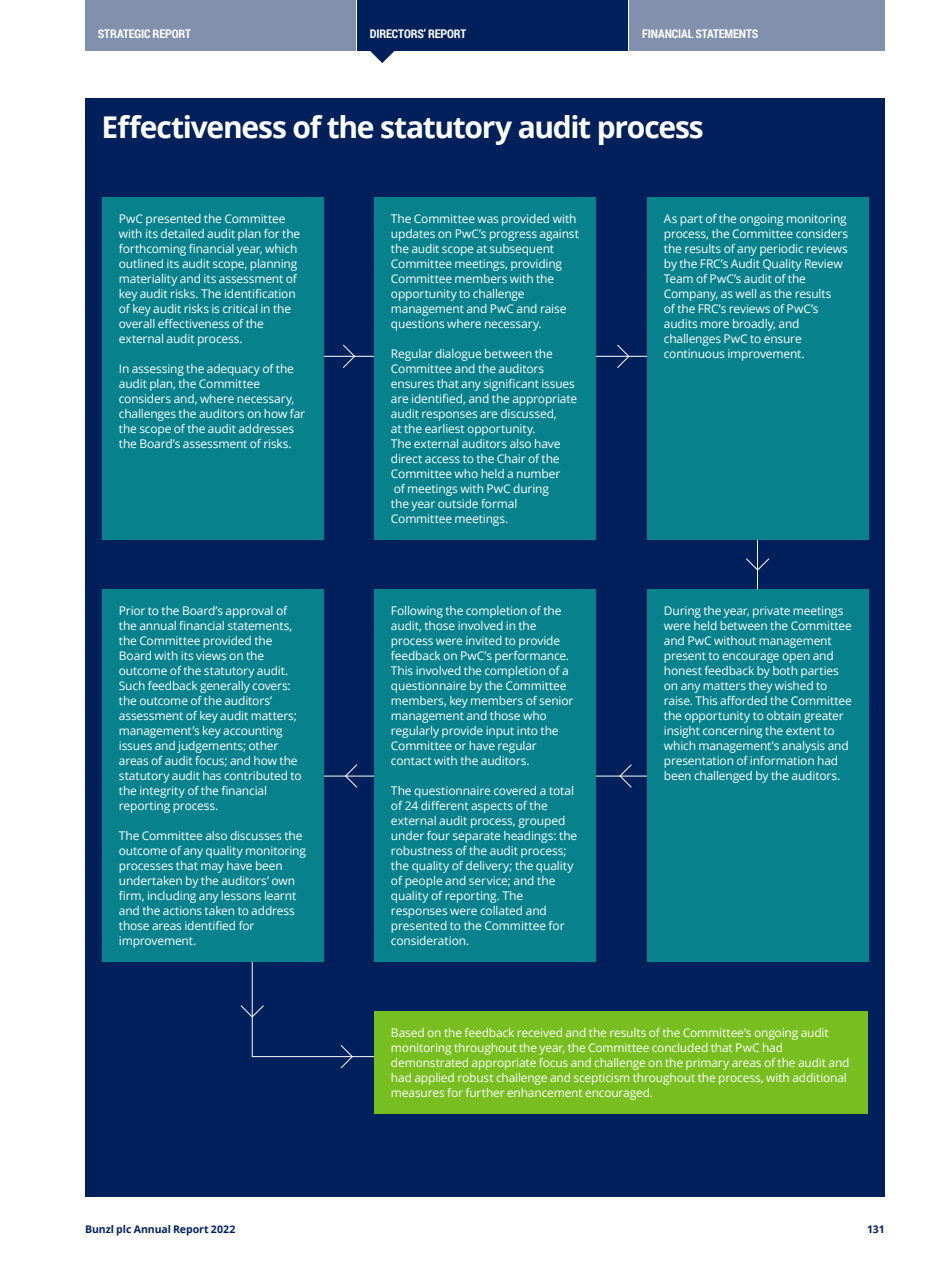
<style>
.page{position:relative;width:936px;height:1263px;background:#fff}
.page>*{position:absolute;margin:0;border:0;box-sizing:border-box;transform-origin:0 0}
.t1{font:700 30px "Open Sans";letter-spacing:-.045em;color:#fff}
.t2{font:12px/15px "Open Sans";letter-spacing:-.015em;color:#fff}
.t3{font:700 12px "Roboto Condensed";letter-spacing:-.01em;color:#fff}
.t4{font:700 10.5px "Open Sans";letter-spacing:-.005em;color:#00205b}
</style>
<div class="page">
<svg style="left:370px;top:51px;width:24px;height:12px"></svg>
<div style="left:629px;top:0;width:255px;height:51px;background:#8090ad"></div>
<div style="left:357px;top:0;width:271px;height:51px;background:#00205b"></div>
<div style="left:85px;top:0;width:271px;height:51px;background:#8090ad"></div>
<div style="left:85px;top:98px;width:799px;height:1099px;background:#00205b"></div>
<svg style="left:251px;top:356px;width:507px;height:701px"></svg>
<svg style="left:342px;top:344px;width:13px;height:25px"></svg>
<svg style="left:344px;top:763px;width:14px;height:25px"></svg>
<svg style="left:340px;top:1044px;width:13px;height:25px"></svg>
<svg style="left:616px;top:344px;width:13px;height:25px"></svg>
<svg style="left:619px;top:763px;width:13px;height:25px"></svg>
<svg style="left:745px;top:558px;width:25px;height:13px"></svg>
<svg style="left:240px;top:1004px;width:24px;height:14px"></svg>
<div style="left:102px;top:197px;width:221px;height:343px;background:#07828d"></div>
<div style="left:102px;top:589px;width:221px;height:372px;background:#07828d"></div>
<div style="left:374px;top:1011px;width:494px;height:102px;background:#78be20"></div>
<div style="left:374px;top:197px;width:221px;height:343px;background:#07828d"></div>
<div style="left:374px;top:589px;width:221px;height:372px;background:#07828d"></div>
<div style="left:647px;top:197px;width:221px;height:343px;background:#07828d"></div>
<div style="left:647px;top:589px;width:221px;height:372px;background:#07828d"></div>
<p class="t3" style="left:98px;top:26px;width:95px">STRATEGIC REPORT</p>
<p class="t3" style="left:370px;top:26px;width:98px">DIRECTORS’ REPORT</p>
<p class="t3" style="left:642px;top:26px;width:118px">FINANCIAL STATEMENTS</p>
<h1 class="t1" style="left:102px;top:106px;width:603px">Effectiveness of the statutory audit process</h1>
<p class="t2" style="left:119px;top:211px;width:183px">PwC presented the Committee with its detailed audit plan for the forthcoming financial year, which outlined its audit scope, planning materiality and its assessment of key audit risks. The identification of key audit risks is critical in the overall effectiveness of the external audit process.</p>
<p class="t2" style="left:119px;top:361px;width:188px">In assessing the adequacy of the audit plan, the Committee considers and, where necessary, challenges the auditors on how far the scope of the audit addresses the Board’s assessment of risks.</p>
<p class="t2" style="left:119px;top:603px;width:184px">Prior to the Board’s approval of the annual financial statements, the Committee provided the<br>Board with its views on the outcome of the statutory audit.<br>Such feedback generally covers: the outcome of the auditors’ assessment of key audit matters; management’s key accounting issues and judgements; other areas of audit focus; and how the statutory audit has contributed to the integrity of the financial reporting process.</p>
<p class="t2" style="left:119px;top:828px;width:189px">The Committee also discusses the outcome of any quality monitoring processes that may have been undertaken by the auditors’ own firm, including any lessons learnt and the actions taken to address those areas identified for improvement.</p>
<p class="t2" style="left:391px;top:211px;width:189px">The Committee was provided with updates on PwC’s progress against the audit scope at subsequent<br>Committee meetings, providing<br>Committee members with the opportunity to challenge management and PwC and raise questions where necessary.</p>
<p class="t2" style="left:391px;top:346px;width:188px">Regular dialogue between the<br>Committee and the auditors ensures that any significant issues are identified, and the appropriate audit responses are discussed,<br>at the earliest opportunity.<br>The external auditors also have direct access to the Chair of the<br>Committee who held a number<br>of meetings with PwC during<br>the year outside formal<br>Committee meetings.</p>
<p class="t2" style="left:391px;top:603px;width:184px">Following the completion of the audit, those involved in the process were invited to provide feedback on PwC’s performance.<br>This involved the completion of a questionnaire by the Committee members, key members of senior management and those who regularly provide input into the<br>Committee or have regular contact with the auditors.</p>
<p class="t2" style="left:391px;top:783px;width:188px">The questionnaire covered a total of 24 different aspects of the external audit process, grouped under four separate headings: the robustness of the audit process; the quality of delivery; the quality of people and service; and the quality of reporting. The responses were collated and presented to the Committee for consideration.</p>
<p class="t2" style="left:663px;top:211px;width:186px">As part of the ongoing monitoring process, the Committee considers the results of any periodic reviews by the FRC’s Audit Quality Review<br>Team of PwC’s audit of the<br>Company, as well as the results<br>of the FRC’s reviews of PwC’s audits more broadly, and challenges PwC to ensure continuous improvement.</p>
<p class="t2" style="left:663px;top:603px;width:189px">During the year, private meetings were held between the Committee and PwC without management present to encourage open and honest feedback by both parties on any matters they wished to raise. This afforded the Committee the opportunity to obtain greater insight concerning the extent to which management’s analysis and presentation of information had been challenged by the auditors.</p>
<p class="t2" style="left:391px;top:1024px;width:460px">Based on the feedback received and the results of the Committee’s ongoing audit monitoring throughout the year, the Committee concluded that PwC had demonstrated appropriate focus and challenge on the primary areas of the audit and had applied robust challenge and scepticism throughout the process, with additional measures for further enhancement encouraged.</p>
<p class="t4" style="left:85px;top:1221px;width:152px">Bunzl plc Annual Report 2022</p>
<p class="t4" style="left:867px;top:1221px;width:19px">131</p>
</div>
